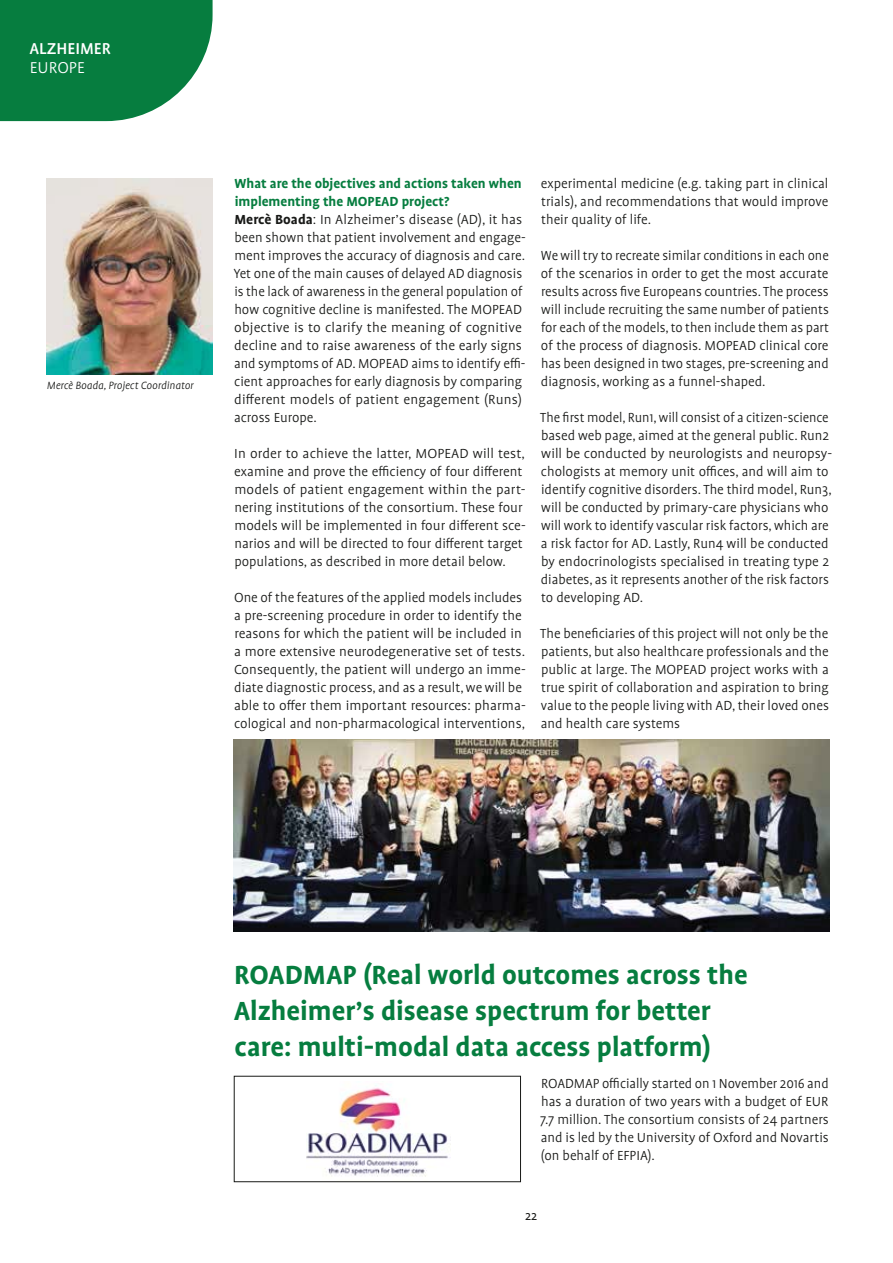
<style>
.page{position:relative;width:893px;height:1263px;background:#fff}
.page>*{position:absolute;margin:0;border:0;box-sizing:border-box;transform-origin:0 0}
.t1{font:700 30px/36px "Profile Pro";color:#067d3f}
.t2{font:500 18px "Profile Pro";color:#fff}
.t3{font:300 18px "Profile Pro";color:#fff}
.t4{font:300 15px/18px "Profile Pro";color:#181917}
.t5{font:13.5px "Profile Pro";color:#181917}
.t6{font:italic 300 12px "Profile Pro";color:#181917}
.s1{font-weight:700;color:#067d3f}
.s2{font-weight:700}
</style>
<div class="page">
<svg style="left:0;top:0;width:213px;height:121px;background:#1c8850"></svg>
<img style="left:47px;top:179px;width:166px;height:195px">
<img style="left:306px;top:1085px;width:142px;height:92px">
<div style="left:234px;top:1076px;width:287px;height:106px;border:1px solid #181917"></div>
<img style="left:234px;top:740px;width:595px;height:191px">
<p class="t2" style="left:30px;top:41px;width:83px">ALZHEIMER</p>
<p class="t3" style="left:30px;top:60px;width:56px">EUROPE</p>
<p class="t6" style="left:47px;top:378px;width:148px">Mercè Boada, Project Coordinator</p>
<p class="t4" style="left:234px;top:176px;width:293px"><span class="s1">What are the objectives and actions taken when implementing the MOPEAD project?<br></span><span class="s2">Mercè Boada</span>: In Alzheimer’s disease (AD), it has been shown that patient involvement and engage&shy;ment improves the accuracy of diagnosis and care.<br>Yet one of the main causes of delayed AD diagnosis is the lack of awareness in the general population of how cognitive decline is manifested. The MOPEAD objective is to clarify the meaning of cognitive decline and to raise awareness of the early signs and symptoms of AD. MOPEAD aims to identify effi&shy;cient approaches for early diagnosis by comparing different models of patient engagement (Runs) across Europe.</p>
<p class="t4" style="left:234px;top:446px;width:293px">In order to achieve the latter, MOPEAD will test, examine and prove the efficiency of four different models of patient engagement within the part&shy;nering institutions of the consortium. These four models will be implemented in four different sce&shy;narios and will be directed to four different target populations, as described in more detail below.</p>
<p class="t4" style="left:234px;top:590px;width:293px">One of the features of the applied models includes a pre-screening procedure in order to identify the reasons for which the patient will be included in a more extensive neurodegenerative set of tests.<br>Consequently, the patient will undergo an imme&shy;diate diagnostic process, and as a result, we will be able to offer them important resources: pharma&shy;cological and non-pharmacological interventions,</p>
<p class="t4" style="left:541px;top:176px;width:289px;text-align:justify">experimental medicine (e.g. taking part in clinical trials), and recommendations that would improve their quality of life.</p>
<p class="t4" style="left:541px;top:248px;width:290px;text-align:justify">We will try to recreate similar conditions in each one of the scenarios in order to get the most accurate results across five Europeans countries. The process will include recruiting the same number of patients for each of the models, to then include them as part of the process of diagnosis. MOPEAD clinical core has been designed in two stages, pre-screening and diagnosis, working as a funnel-shaped.</p>
<p class="t4" style="left:540px;top:410px;width:293px">The first model, Run1, will consist of a citizen-science based web page, aimed at the general public. Run2 will be conducted by neurologists and neuropsy&shy;chologists at memory unit offices, and will aim to identify cognitive disorders. The third model, Run3, will be conducted by primary-care physicians who will work to identify vascular risk factors, which are a risk factor for AD. Lastly, Run4 will be conducted by endocrinologists specialised in treating type 2 diabetes, as it represents another of the risk factors to developing AD.</p>
<p class="t4" style="left:540px;top:626px;width:290px;text-align:justify">The beneficiaries of this project will not only be the patients, but also healthcare professionals and the public at large. The MOPEAD project works with a true spirit of collaboration and aspiration to bring value to the people living with AD, their loved ones and health care systems</p>
<h1 class="t1" style="left:234px;top:959px;width:515px">ROADMAP (Real world outcomes across the<br>Alzheimer’s disease spectrum for better care: multi-modal data access platform)</h1>
<p class="t4" style="left:540px;top:1076px;width:290px;text-align:justify">ROADMAP officially started on 1 November 2016 and has a duration of two years with a budget of EUR 7.7 million. The consortium consists of 24 partners and is led by the University of Oxford and Novartis (on behalf of EFPIA).</p>
<p class="t5" style="left:525px;top:1211px;width:13px">22</p>
</div>
